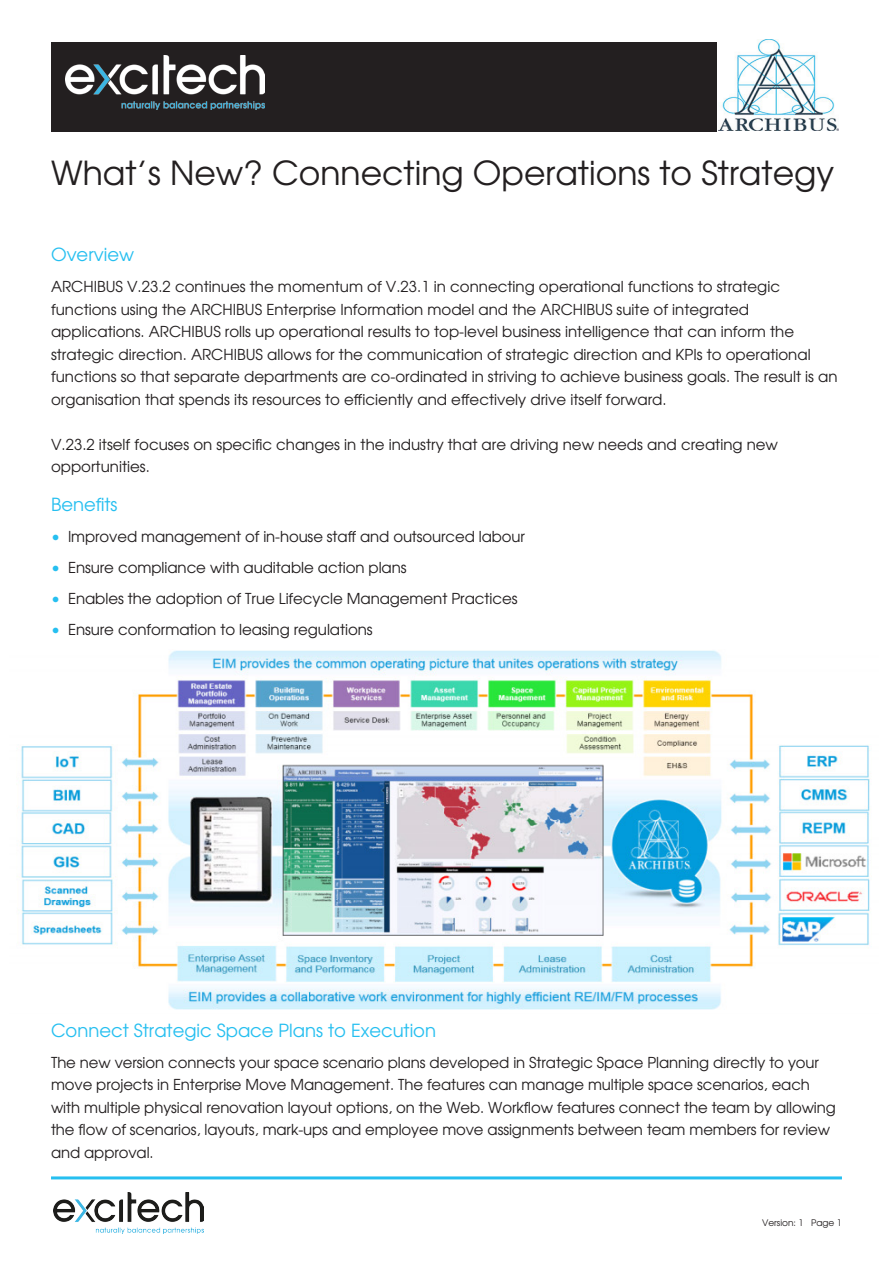
<style>
.page{position:relative;width:893px;height:1263px;background:#fff}
.page>*{position:absolute;margin:0;border:0;box-sizing:border-box;transform-origin:0 0}
.t1{font:33px "Te X Gyre Adventor";color:#231f20}
.t2{font:18px "Te X Gyre Adventor";color:#26bff0}
.t3{font:15px/22.5px "Te X Gyre Adventor";color:#231f20}
.t4{font:9px "Te X Gyre Adventor";color:#231f20}
.s1{color:#26bff0}
</style>
<div class="page">
<div style="left:51px;top:43px;width:791px;height:89px;background:#231f20"></div>
<img style="left:65px;top:55px;width:200px;height:55px">
<img style="left:54px;top:1193px;width:149px;height:40px">
<hr style="left:51px;top:1176px;width:791px;height:3px;background:#26bff0">
<img style="left:21px;top:650px;width:849px;height:360px">
<div style="left:717px;top:35px;width:125px;height:98px;background:#fff"></div>
<img style="left:719px;top:39px;width:120px;height:92px">
<p class="t1" style="left:51px;top:147px;width:784px">What’s New? Connecting Operations to Strategy</p>
<p class="t2" style="left:51px;top:240px;width:84px">Overview</p>
<p class="t3" style="left:51px;top:274px;width:788px">ARCHIBUS V.23.2 continues the momentum of V.23.1 in connecting operational functions to strategic functions using the ARCHIBUS Enterprise Information model and the ARCHIBUS suite of integrated applications. ARCHIBUS rolls up operational results to top-level business intelligence that can inform the strategic direction. ARCHIBUS allows for the communication of strategic direction and KPIs to operational functions so that separate departments are co-ordinated in striving to achieve business goals. The result is an organisation that spends its resources to efficiently and effectively drive itself forward.</p>
<p class="t3" style="left:51px;top:432px;width:729px">V.23.2 itself focuses on specific changes in the industry that are driving new needs and creating new opportunities.</p>
<p class="t2" style="left:51px;top:490px;width:68px">Benefits</p>
<p class="t3" style="left:51px;top:524px;width:475px"><span class="s1">•</span> Improved management of in-house staff and outsourced labour</p>
<p class="t3" style="left:51px;top:555px;width:357px"><span class="s1">•</span> Ensure compliance with auditable action plans</p>
<p class="t3" style="left:51px;top:586px;width:468px"><span class="s1">•</span> Enables the adoption of True Lifecycle Management Practices</p>
<p class="t3" style="left:51px;top:617px;width:323px"><span class="s1">•</span> Ensure conformation to leasing regulations</p>
<p class="t2" style="left:51px;top:1016px;width:387px">Connect Strategic Space Plans to Execution</p>
<p class="t3" style="left:51px;top:1050px;width:786px">The new version connects your space scenario plans developed in Strategic Space Planning directly to your move projects in Enterprise Move Management. The features can manage multiple space scenarios, each with multiple physical renovation layout options, on the Web. Workflow features connect the team by allowing the flow of scenarios, layouts, mark-ups and employee move assignments between team members for review and approval.</p>
<p class="t4" style="left:762px;top:1215px;width:81px">Version: 1 Page 1</p>
</div>
